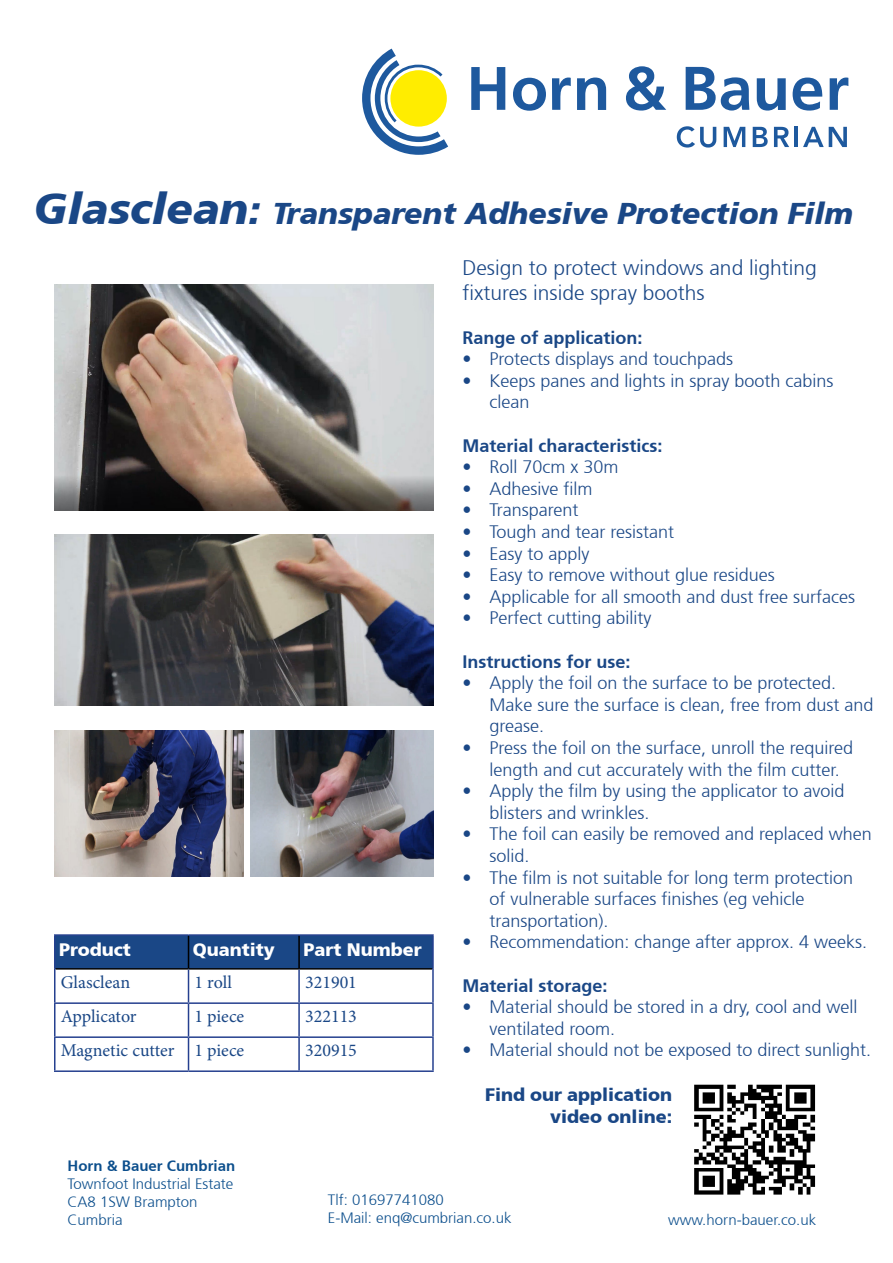
<style>
.page{position:relative;width:893px;height:1263px;background:#fff}
.page>*{position:absolute;margin:0;border:0;box-sizing:border-box;transform-origin:0 0}
.t1{font:italic 900 30px "Frutiger";color:#1a4786}
.t2{font:300 21px/25.2px "Frutiger";color:#1a4786}
.t3{font:300 18px/21.6px "Frutiger";color:#1a4786}
.t4{font:700 18px "Frutiger";color:#1a4786}
.t5{font:18px "Minion Pro";color:#1a4786}
.t6{font:900 18px/21.6px "Frutiger";color:#1a4786;text-align:right}
.t7{font:900 18px "Frutiger";color:#fff}
.t8{font:300 15px/18px "Frutiger";color:#0b4e8c}
.t9{font:700 15px "Frutiger";color:#0b4e8c}
.s1{font-size:43.5px}
.s2{font-size:39px}
</style>
<div class="page">
<svg style="left:471px;top:67px;width:34px;height:43px"></svg>
<svg style="left:513px;top:78px;width:33px;height:33px"></svg>
<svg style="left:552px;top:78px;width:19px;height:32px"></svg>
<svg style="left:577px;top:77px;width:29px;height:33px"></svg>
<svg style="left:626px;top:66px;width:40px;height:45px"></svg>
<svg style="left:685px;top:67px;width:64px;height:44px"></svg>
<svg style="left:757px;top:78px;width:29px;height:33px"></svg>
<svg style="left:793px;top:78px;width:29px;height:33px"></svg>
<svg style="left:830px;top:78px;width:18px;height:32px"></svg>
<svg style="left:362px;top:49px;width:86px;height:106px"></svg>
<div style="left:390px;top:70px;width:57px;height:57px;background:#ffed00;border-radius:50%"></div>
<svg style="left:677px;top:126px;width:39px;height:22px"></svg>
<svg style="left:724px;top:127px;width:21px;height:20px"></svg>
<svg style="left:753px;top:127px;width:15px;height:20px"></svg>
<svg style="left:774px;top:127px;width:15px;height:20px"></svg>
<hr style="left:795px;top:127px;width:3px;height:20px;background:#1e599e">
<svg style="left:803px;top:127px;width:44px;height:20px"></svg>
<img style="left:54px;top:285px;width:380px;height:225px">
<img style="left:54px;top:535px;width:380px;height:170px">
<img style="left:54px;top:730px;width:190px;height:146px">
<div style="left:56px;top:936px;width:376px;height:32px;background:#1a4786"></div>
<hr style="left:54px;top:934px;width:135px;height:2px;background:#25408f">
<hr style="left:54px;top:936px;width:2px;height:33px;background:#25408f">
<hr style="left:189px;top:934px;width:110px;height:2px;background:#25408f">
<hr style="left:299px;top:934px;width:135px;height:2px;background:#25408f">
<hr style="left:432px;top:936px;width:2px;height:33px;background:#25408f">
<hr style="left:188px;top:936px;width:1px;height:32px;background:#000">
<hr style="left:298px;top:936px;width:2px;height:32px;background:#000">
<hr style="left:56px;top:968px;width:133px;height:1px;background:#000">
<hr style="left:189px;top:968px;width:110px;height:1px;background:#000">
<hr style="left:299px;top:968px;width:133px;height:1px;background:#000">
<hr style="left:54px;top:969px;width:2px;height:33px;background:#25408f">
<hr style="left:188px;top:969px;width:1px;height:33px;background:#25408f">
<hr style="left:298px;top:969px;width:2px;height:33px;background:#25408f">
<hr style="left:432px;top:969px;width:2px;height:33px;background:#25408f">
<hr style="left:54px;top:1002px;width:135px;height:2px;background:#25408f">
<hr style="left:54px;top:1004px;width:2px;height:32px;background:#25408f">
<hr style="left:189px;top:1002px;width:110px;height:2px;background:#25408f">
<hr style="left:188px;top:1004px;width:1px;height:32px;background:#25408f">
<hr style="left:299px;top:1002px;width:135px;height:2px;background:#25408f">
<hr style="left:298px;top:1004px;width:2px;height:32px;background:#25408f">
<hr style="left:432px;top:1004px;width:2px;height:32px;background:#25408f">
<hr style="left:54px;top:1036px;width:135px;height:2px;background:#25408f">
<hr style="left:54px;top:1038px;width:2px;height:32px;background:#25408f">
<hr style="left:189px;top:1036px;width:110px;height:2px;background:#25408f">
<hr style="left:188px;top:1038px;width:1px;height:32px;background:#25408f">
<hr style="left:299px;top:1036px;width:135px;height:2px;background:#25408f">
<hr style="left:298px;top:1038px;width:2px;height:32px;background:#25408f">
<hr style="left:432px;top:1038px;width:2px;height:32px;background:#25408f">
<hr style="left:54px;top:1070px;width:135px;height:2px;background:#25408f">
<hr style="left:189px;top:1070px;width:110px;height:2px;background:#25408f">
<hr style="left:299px;top:1070px;width:135px;height:2px;background:#25408f">
<img style="left:694px;top:1084px;width:122px;height:111px">
<img style="left:251px;top:730px;width:183px;height:146px">
<h1 class="t1" style="left:34px;top:196px;width:821px"><span class="s1">Glasclean</span><span class="s2">:</span> Transparent Adhesive Protection Film</h1>
<p class="t2" style="left:462px;top:256px;width:356px">Design to protect windows and lighting fixtures inside spray booths</p>
<p class="t4" style="left:462px;top:327px;width:182px">Range of application:</p>
<p class="t3" style="left:462px;top:348px;width:272px">• Protects displays and touchpads</p>
<p class="t3" style="left:489px;top:370px;width:346px;text-indent:-27px">• Keeps panes and lights in spray booth cabins clean</p>
<p class="t4" style="left:462px;top:435px;width:202px">Material characteristics:</p>
<p class="t3" style="left:462px;top:456px;width:158px">• Roll 70cm x 30m</p>
<p class="t3" style="left:462px;top:478px;width:131px">• Adhesive film</p>
<p class="t3" style="left:462px;top:500px;width:118px">• Transparent</p>
<p class="t3" style="left:462px;top:521px;width:213px">• Tough and tear resistant</p>
<p class="t3" style="left:462px;top:543px;width:129px">• Easy to apply</p>
<p class="t3" style="left:462px;top:564px;width:314px">• Easy to remove without glue residues</p>
<p class="t3" style="left:462px;top:586px;width:394px">• Applicable for all smooth and dust free surfaces</p>
<p class="t3" style="left:462px;top:608px;width:190px">• Perfect cutting ability</p>
<p class="t4" style="left:462px;top:651px;width:169px">Instructions for use:</p>
<p class="t3" style="left:489px;top:672px;width:386px;text-indent:-27px">• Apply the foil on the surface to be protected.<br>Make sure the surface is clean, free from dust and grease.</p>
<p class="t3" style="left:489px;top:737px;width:365px;text-indent:-27px">• Press the foil on the surface, unroll the required length and cut accurately with the film cutter.</p>
<p class="t3" style="left:489px;top:780px;width:357px;text-indent:-27px">• Apply the film by using the applicator to avoid blisters and wrinkles.</p>
<p class="t3" style="left:489px;top:824px;width:384px;text-indent:-27px">• The foil can easily be removed and replaced when solid.</p>
<p class="t3" style="left:489px;top:867px;width:365px;text-indent:-27px">• The film is not suitable for long term protection of vulnerable surfaces finishes (eg vehicle transportation).</p>
<p class="t3" style="left:462px;top:932px;width:406px">• Recommendation: change after approx. 4 weeks.</p>
<p class="t4" style="left:462px;top:975px;width:147px">Material storage:</p>
<p class="t3" style="left:489px;top:996px;width:370px;text-indent:-27px">• Material should be stored in a dry, cool and well ventilated room.</p>
<p class="t3" style="left:462px;top:1040px;width:410px">• Material should not be exposed to direct sunlight.</p>
<p class="t7" style="left:59px;top:939px;width:73px">Product</p>
<p class="t7" style="left:193px;top:939px;width:84px">Quantity</p>
<p class="t7" style="left:303px;top:939px;width:120px">Part Number</p>
<p class="t5" style="left:61px;top:970px;width:71px">Glasclean</p>
<p class="t5" style="left:195px;top:970px;width:39px">1 roll</p>
<p class="t5" style="left:305px;top:970px;width:53px">321901</p>
<p class="t5" style="left:61px;top:1004px;width:77px">Applicator</p>
<p class="t5" style="left:195px;top:1004px;width:51px">1 piece</p>
<p class="t5" style="left:305px;top:1004px;width:53px">322113</p>
<p class="t5" style="left:61px;top:1038px;width:185px">Magnetic cutter 1 piece</p>
<p class="t5" style="left:305px;top:1038px;width:53px">320915</p>
<p class="t9" style="left:68px;top:1157px;width:169px">Horn &amp; Bauer Cumbrian</p>
<p class="t8" style="left:68px;top:1175px;width:167px">Townfoot Industrial Estate<br>CA8 1SW Brampton<br>Cumbria</p>
<p class="t6" style="left:485px;top:1084px;width:189px">Find our application video online:</p>
<p class="t8" style="left:328px;top:1191px;width:185px">Tlf: 01697741080<br>E-Mail: enq@cumbrian.co.uk</p>
<p class="t8" style="left:668px;top:1211px;width:150px">www.horn-bauer.co.uk</p>
</div>
